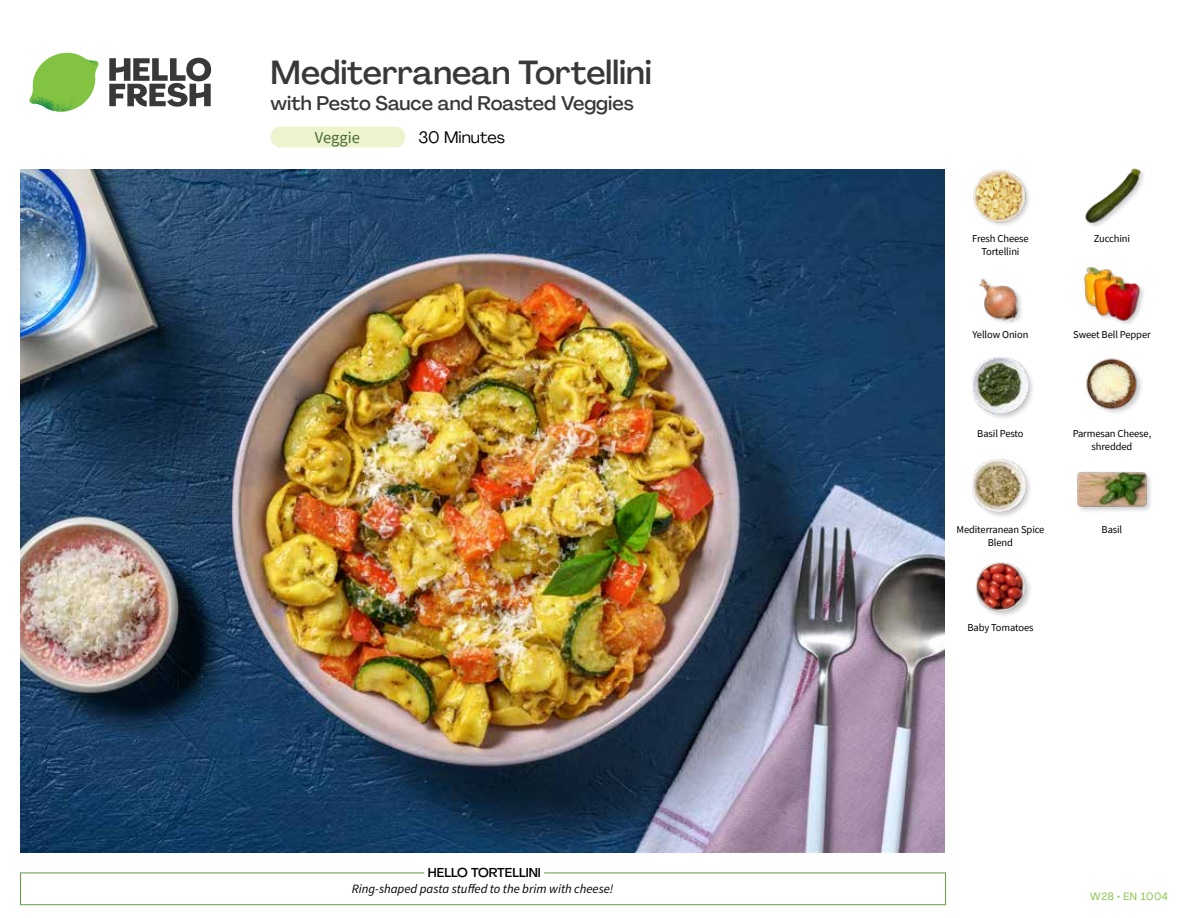
<style>
.page{position:relative;width:1188px;height:918px;background:#fff}
.page>*{position:absolute;margin:0;border:0;box-sizing:border-box;transform-origin:0 0}
.t1{font:500 33px "Agrandir";color:#383839}
.t2{font:500 19.5px "Agrandir";color:#383839}
.t3{font:16.5px "Agrandir";color:#000}
.t4{font:16.5px "Source Sans Pro";color:#476b32}
.t5{font:italic 12.75px "Source Sans Pro";color:#000}
.t6{font:500 12.75px "Agrandir";color:#000}
.t7{font:10.5px/13.5px "Source Sans Pro";letter-spacing:-.01em;color:#000;text-align:center}
.t8{font:10.5px "Agrandir";letter-spacing:.05em;color:#82c341}
</style>
<div class="page">
<svg style="left:109px;top:57px;width:102px;height:50px"></svg>
<svg style="left:34px;top:53px;width:62px;height:40px"></svg>
<img style="left:67px;top:53px;width:32px;height:26px">
<img style="left:33px;top:75px;width:59px;height:11px">
<img style="left:29px;top:79px;width:61px;height:33px">
<img style="left:65px;top:86px;width:27px;height:25px">
<div style="left:20px;top:873px;width:926px;height:32px;border:1px solid #609f43"></div>
<div style="left:424px;top:865px;width:120px;height:15px;background:#fff"></div>
<img style="left:21px;top:170px;width:924px;height:682px">
<div style="left:271px;top:127px;width:134px;height:20px;background:#edf3cd;border-radius:10px"></div>
<div style="left:974px;top:561px;width:59px;height:57px;background:#000;opacity:.2"></div>
<img style="left:975px;top:562px;width:51px;height:50px">
<div style="left:1076px;top:471px;width:78px;height:43px;background:#000;opacity:.2"></div>
<img style="left:1076px;top:471px;width:71px;height:43px">
<div style="left:971px;top:457px;width:61px;height:62px;background:#000;opacity:.2"></div>
<img style="left:972px;top:459px;width:54px;height:54px">
<img style="left:1086px;top:358px;width:56px;height:55px">
<div style="left:971px;top:356px;width:64px;height:65px;background:#000;opacity:.2"></div>
<img style="left:972px;top:357px;width:56px;height:56px">
<div style="left:1083px;top:266px;width:63px;height:61px;background:#000;opacity:.2"></div>
<img style="left:1083px;top:266px;width:58px;height:55px">
<img style="left:979px;top:278px;width:43px;height:45px">
<div style="left:1084px;top:167px;width:63px;height:63px;background:#000;opacity:.2"></div>
<img style="left:1084px;top:167px;width:57px;height:57px">
<img style="left:973px;top:169px;width:56px;height:56px">
<h1 class="t1" style="left:271px;top:52px;width:383px">Mediterranean Tortellini</h1>
<h2 class="t2" style="left:271px;top:91px;width:365px">with Pesto Sauce and Roasted Veggies</h2>
<h3 class="t4" style="left:315px;top:127px;width:47px">Veggie</h3>
<h3 class="t3" style="left:418px;top:127px;width:88px">30 Minutes</h3>
<p class="t6" style="left:428px;top:864px;width:115px">HELLO TORTELLINI</p>
<p class="t5" style="left:352px;top:881px;width:263px">Ring-shaped pasta stuffed to the brim with cheese!</p>
<p class="t7" style="left:972px;top:231px;width:58px">Fresh Cheese<br>Tortellini</p>
<p class="t7" style="left:973px;top:328px;width:57px">Yellow Onion</p>
<p class="t7" style="left:1094px;top:231px;width:38px">Zucchini</p>
<p class="t7" style="left:1073px;top:328px;width:79px">Sweet Bell Pepper</p>
<p class="t7" style="left:977px;top:426px;width:48px">Basil Pesto</p>
<p class="t7" style="left:1073px;top:426px;width:80px">Parmesan Cheese, shredded</p>
<p class="t7" style="left:956px;top:522px;width:89px">Mediterranean Spice<br>Blend</p>
<p class="t7" style="left:1102px;top:522px;width:22px">Basil</p>
<p class="t7" style="left:967px;top:621px;width:68px">Baby Tomatoes</p>
<p class="t8" style="left:1090px;top:890px;width:79px">W28 • EN 1004</p>
</div>
